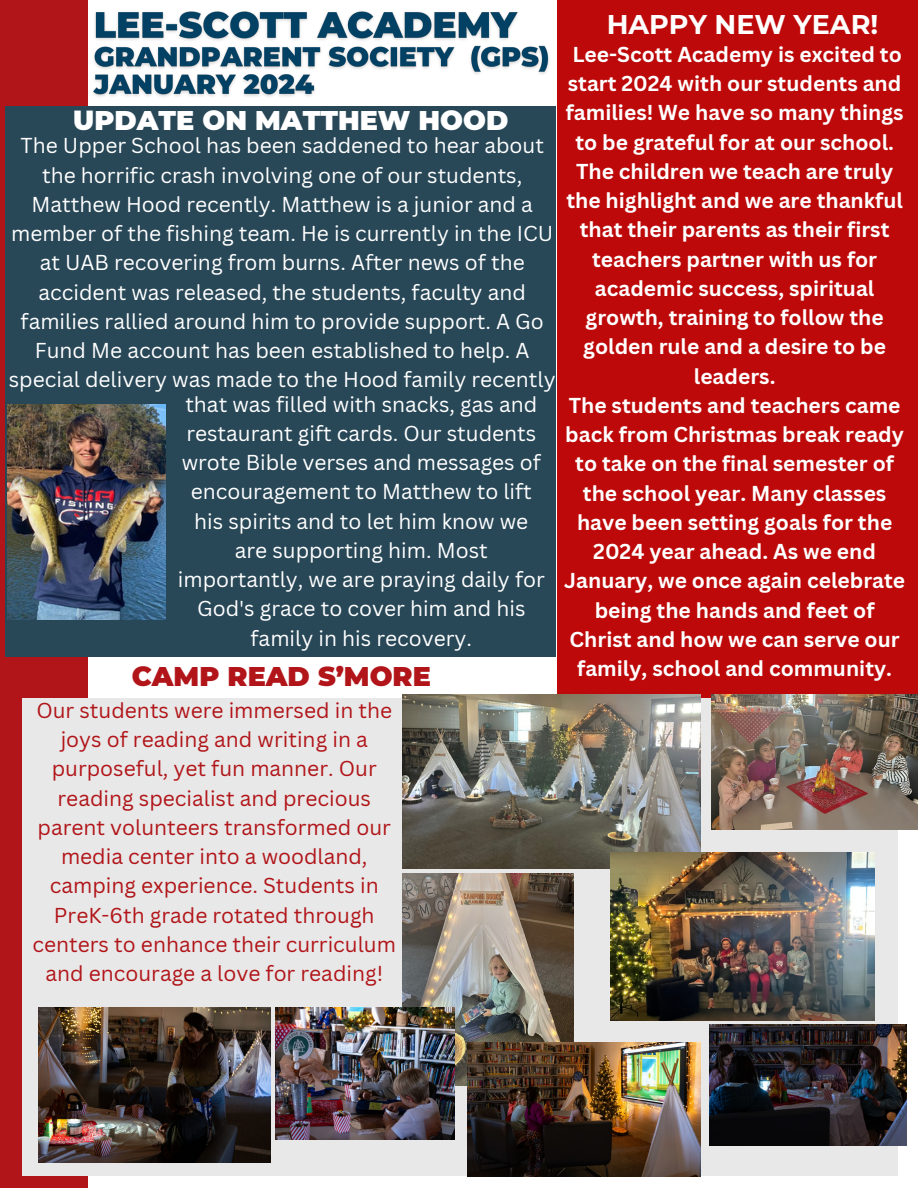
<style>
.page{position:relative;width:918px;height:1188px;background:#fff}
.page>*{position:absolute;margin:0;border:0;box-sizing:border-box;transform-origin:0 0}
.t1{font:900 27px "Montserrat";color:#fff}
.t2{font:900 27px "Montserrat";color:#b11519}
.t3{font:700 27px "Montserrat";color:#fff}
.t4{font:21px/29.2px "Canva Sans";color:#fff;text-align:center}
.t5{font:700 21px/29.2px "Canva Sans";color:#fff;text-align:center}
.t6{font:21px/29.2px "Canva Sans";color:#b11519;text-align:center}
</style>
<div class="page">
<div style="left:0;top:0;width:88px;height:1188px;background:#b11519"></div>
<div style="left:557px;top:0;width:361px;height:785px;background:#bd0909"></div>
<div style="left:22px;top:698px;width:875px;height:478px;background:#e8e8e8"></div>
<div style="left:5px;top:106px;width:551px;height:551px;background:#284757"></div>
<img style="left:403px;top:695px;width:298px;height:173px">
<img style="left:711px;top:695px;width:207px;height:135px">
<img style="left:709px;top:1025px;width:197px;height:120px">
<img style="left:403px;top:874px;width:171px;height:211px">
<img style="left:467px;top:1043px;width:233px;height:134px">
<img style="left:611px;top:853px;width:263px;height:167px">
<img style="left:7px;top:404px;width:159px;height:215px">
<img style="left:39px;top:1008px;width:231px;height:154px">
<img style="left:276px;top:1008px;width:179px;height:132px">
<img style="left:93px;top:11px;width:456px;height:86px">
<p class="t1" style="left:73px;top:104px;width:437px">UPDATE ON MATTHEW HOOD</p>
<p class="t4" style="left:9px;top:131px;width:548px">The Upper School has been saddened to hear about the horrific crash involving one of our students, Matthew Hood recently. Matthew is a junior and a member of the fishing team. He is currently in the ICU at UAB recovering from burns. After news of the accident was released, the students, faculty and families rallied around him to provide support. A Go Fund Me account has been established to help. A special delivery was made to the Hood family recently</p>
<p class="t4" style="left:178px;top:389px;width:369px">that was filled with snacks, gas and restaurant gift cards. Our students wrote Bible verses and messages of encouragement to Matthew to lift his spirits and to let him know we are supporting him. Most importantly, we are praying daily for<br>God's grace to cover him and his family in his recovery.</p>
<p class="t2" style="left:132px;top:659px;width:301px">CAMP READ S’MORE</p>
<p class="t6" style="left:33px;top:695px;width:365px">Our students were immersed in the joys of reading and writing in a purposeful, yet fun manner. Our reading specialist and precious parent volunteers transformed our media center into a woodland, camping experience. Students in<br>PreK-6th grade rotated through centers to enhance their curriculum and encourage a love for reading!</p>
<h1 class="t3" style="left:607px;top:8px;width:273px">HAPPY NEW YEAR!</h1>
<p class="t5" style="left:564px;top:39px;width:343px">Lee-Scott Academy is excited to start 2024 with our students and families! We have so many things to be grateful for at our school.<br>The children we teach are truly the highlight and we are thankful that their parents as their first teachers partner with us for academic success, spiritual growth, training to follow the golden rule and a desire to be leaders.<br>The students and teachers came back from Christmas break ready to take on the final semester of the school year. Many classes have been setting goals for the<br>2024 year ahead. As we end<br>January, we once again celebrate being the hands and feet of<br>Christ and how we can serve our family, school and community.</p>
</div>
